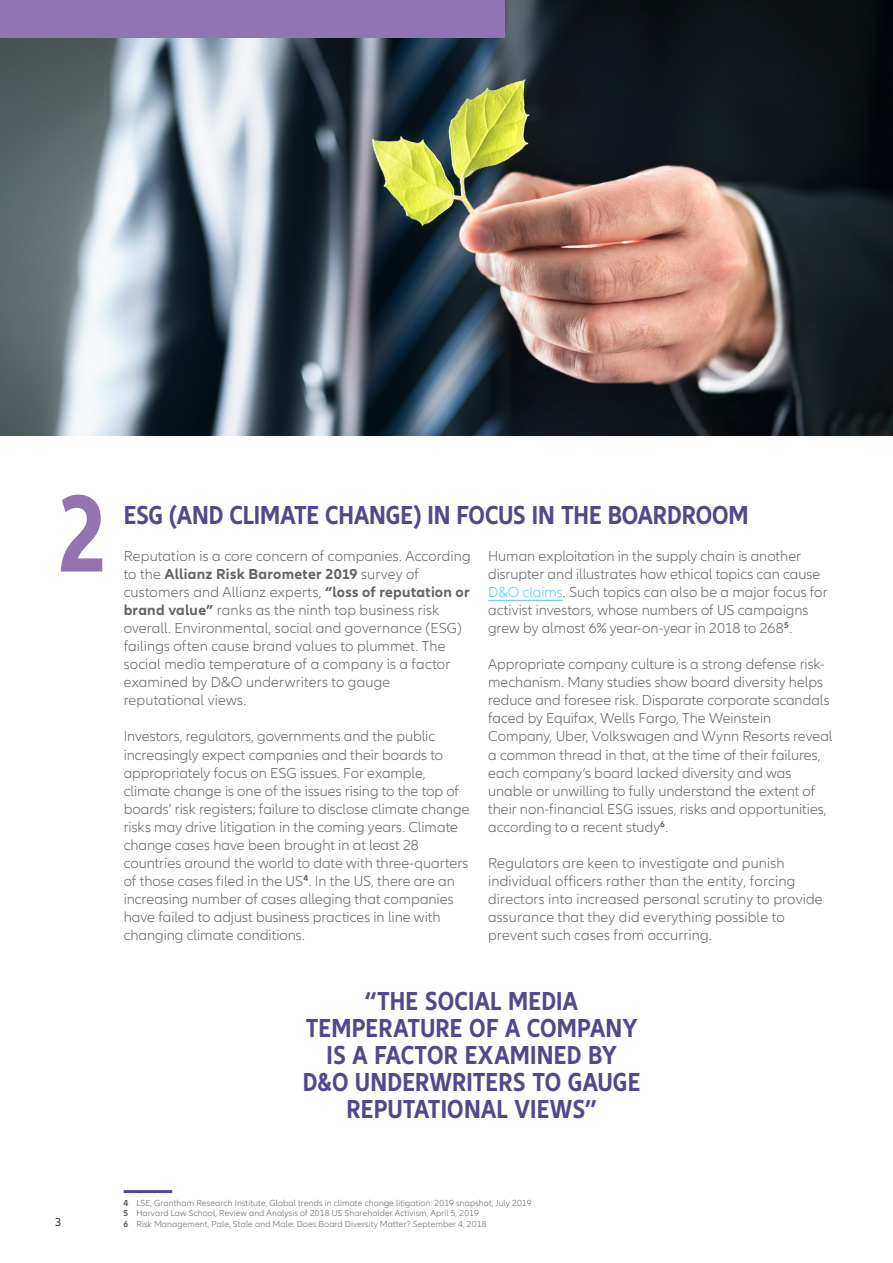
<style>
.page{position:relative;width:893px;height:1263px;background:#fff}
.page>*{position:absolute;margin:0;border:0;box-sizing:border-box;transform-origin:0 0}
.Headline_26pt{font:700 condensed 113.55px "Allianz Neo";color:#9374b3}
.Headline_26pt-2{font:700 condensed 27px/27px "Allianz Neo";letter-spacing:.005em;color:#55478d;text-align:center}
.Copy{font:300 15px/18px "Allianz Neo";color:#636366}
.t1{font:12px "Allianz Neo";color:#3e3e3f}
.Typo_8pt{font:300 9px/10.5px "Allianz Neo";letter-spacing:.01em;color:#636366}
.s1{font-weight:700}
.s2{color:#56cbf5}
</style>
<div class="page">
<img style="left:0;top:0;width:893px;height:435px">
<div style="left:0;top:0;width:504px;height:37px;background:#9374b3"></div>
<hr style="left:124px;top:1190px;width:48px;height:3px;background:#55478d">
<hr style="left:488px;top:600px;width:75px;height:1px;background:#56cbf5">
<p class="Headline_26pt" style="left:59px;top:468px;width:49px">2</p>
<p class="Headline_26pt-2" style="left:124px;top:502px;width:626px">ESG (AND CLIMATE CHANGE) IN FOCUS IN THE BOARDROOM</p>
<p class="Copy" style="left:124px;top:548px;width:348px">Reputation is a core concern of companies. According to the <span class="s1">Allianz Risk Barometer 2019</span> survey of customers and Allianz experts, <span class="s1">“loss of reputation or brand value”</span> ranks as the ninth top business risk overall. Environmental, social and governance (ESG) failings often cause brand values to plummet. The social media temperature of a company is a factor examined by D&amp;O underwriters to gauge reputational views.</p>
<p class="Copy" style="left:124px;top:728px;width:347px">Investors, regulators, governments and the public increasingly expect companies and their boards to appropriately focus on ESG issues. For example, climate change is one of the issues rising to the top of boards’ risk registers; failure to disclose climate change risks may drive litigation in the coming years. Climate change cases have been brought in at least 28 countries around the world to date with three-quarters of those cases filed in the US<sup>4</sup>. In the US, there are an increasing number of cases alleging that companies have failed to adjust business practices in line with changing climate conditions.</p>
<p class="Copy" style="left:488px;top:548px;width:341px">Human exploitation in the supply chain is another disrupter and illustrates how ethical topics can cause <span class="s2">D&amp;O claims</span>. Such topics can also be a major focus for activist investors, whose numbers of US campaigns grew by almost 6% year-on-year in 2018 to 268<sup>5</sup>.</p>
<p class="Copy" style="left:488px;top:656px;width:346px">Appropriate company culture is a strong defense risk&shy;mechanism. Many studies show board diversity helps reduce and foresee risk. Disparate corporate scandals faced by Equifax, Wells Fargo, The Weinstein Company, Uber, Volkswagen and Wynn Resorts reveal a common thread in that, at the time of their failures, each company’s board lacked diversity and was unable or unwilling to fully understand the extent of their non-financial ESG issues, risks and opportunities, according to a recent study<sup>6</sup>.</p>
<p class="Copy" style="left:488px;top:854px;width:336px;line-height:18.5px">Regulators are keen to investigate and punish individual officers rather than the entity, forcing directors into increased personal scrutiny to provide</p>
<p class="Copy" style="left:488px;top:908px;width:298px">assurance that they did everything possible to prevent such cases from occurring.</p>
<p class="Headline_26pt-2" style="left:303px;top:988px;width:339px">“THE SOCIAL MEDIA<br>TEMPERATURE OF A COMPANY<br>IS A FACTOR EXAMINED BY<br>D&amp;O UNDERWRITERS TO GAUGE<br>REPUTATIONAL VIEWS”</p>
<p class="t1" style="left:55px;top:1215px;width:8px">3</p>
<p class="Typo_8pt" style="left:124px;top:1198px;width:409px"><span class="s1">4</span> LSE, Grantham Research Institute, Global trends in climate change litigation: 2019 snapshot, July 2019<br><span class="s1">5</span> Harvard Law School, Review and Analysis of 2018 US Shareholder Activism, April 5, 2019<br><span class="s1">6</span> Risk Management, Pale, Stale and Male: Does Board Diversity Matter? September 4, 2018</p>
</div>
